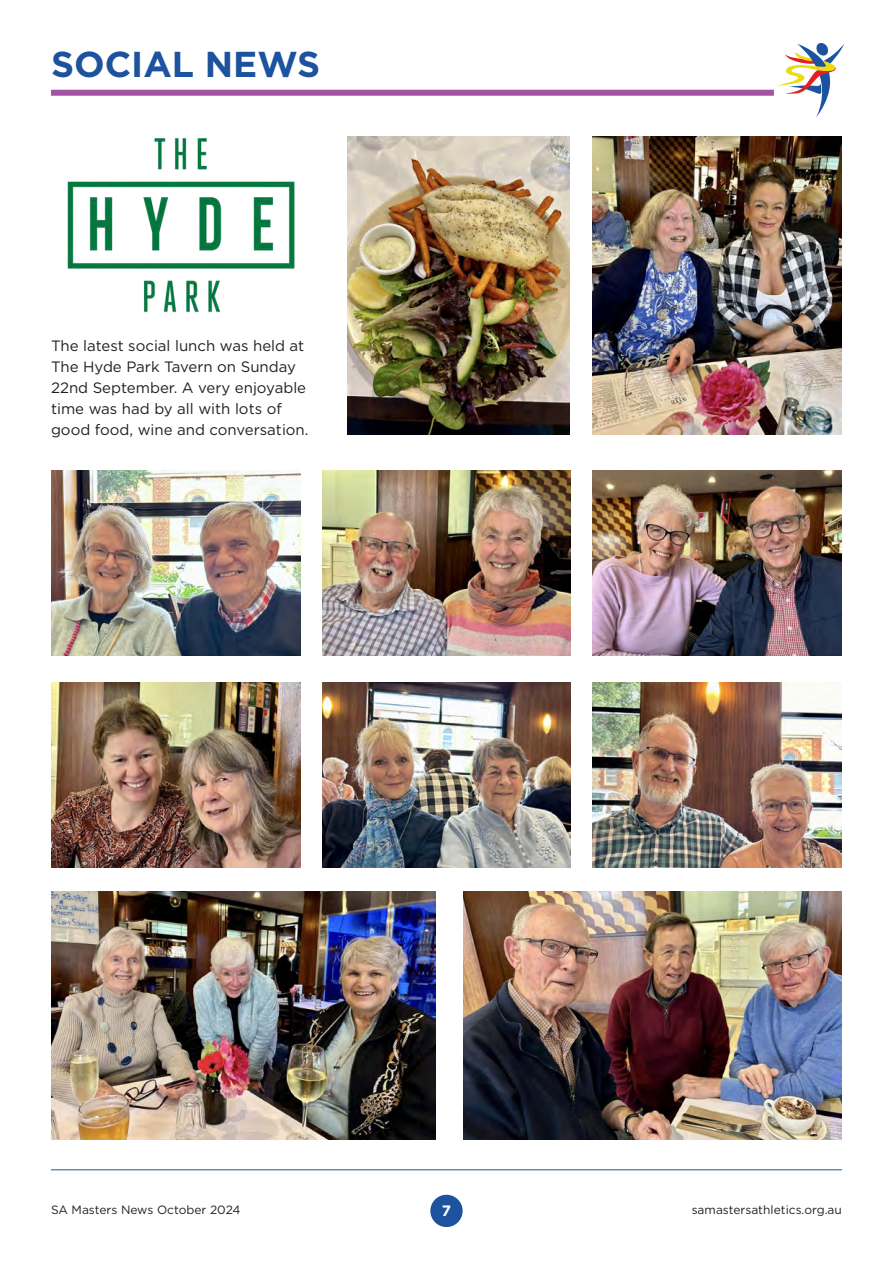
<style>
.page{position:relative;width:893px;height:1263px;background:#fff}
.page>*{position:absolute;margin:0;border:0;box-sizing:border-box;transform-origin:0 0}
.t1{font:700 36px "Gotham";color:#1c529e}
.t2{font:15px/21px "Gotham";color:#231f20}
.t3{font:700 15px "Gotham";color:#fff}
.t4{font:12px "Gotham";color:#231f20}
</style>
<div class="page">
<div style="left:430px;top:1195px;width:33px;height:32px;background:#1c529e;border-radius:50%"></div>
<hr style="left:51px;top:1169px;width:791px;height:1px;background:#1c529e">
<div style="left:51px;top:90px;width:723px;height:6px;background:#a153a1"></div>
<svg style="left:777px;top:43px;width:67px;height:74px"></svg>
<img style="left:67px;top:138px;width:228px;height:175px">
<img style="left:463px;top:891px;width:379px;height:249px">
<img style="left:347px;top:136px;width:222px;height:298px">
<img style="left:592px;top:136px;width:250px;height:298px">
<img style="left:51px;top:891px;width:384px;height:249px">
<img style="left:51px;top:470px;width:249px;height:185px">
<img style="left:322px;top:470px;width:249px;height:185px">
<img style="left:593px;top:470px;width:249px;height:185px">
<img style="left:51px;top:683px;width:249px;height:184px">
<img style="left:322px;top:683px;width:249px;height:184px">
<img style="left:593px;top:683px;width:249px;height:184px">
<h1 class="t1" style="left:51px;top:44px;width:271px">SOCIAL NEWS</h1>
<p class="t2" style="left:51px;top:335px;width:259px">The latest social lunch was held at<br>The Hyde Park Tavern on Sunday<br>22nd September. A very enjoyable time was had by all with lots of good food, wine and conversation.</p>
<p class="t4" style="left:51px;top:1203px;width:191px">SA Masters News October 2024</p>
<p class="t3" style="left:442px;top:1202px;width:11px">7</p>
<p class="t4" style="left:692px;top:1203px;width:152px">samastersathletics.org.au</p>
</div>
